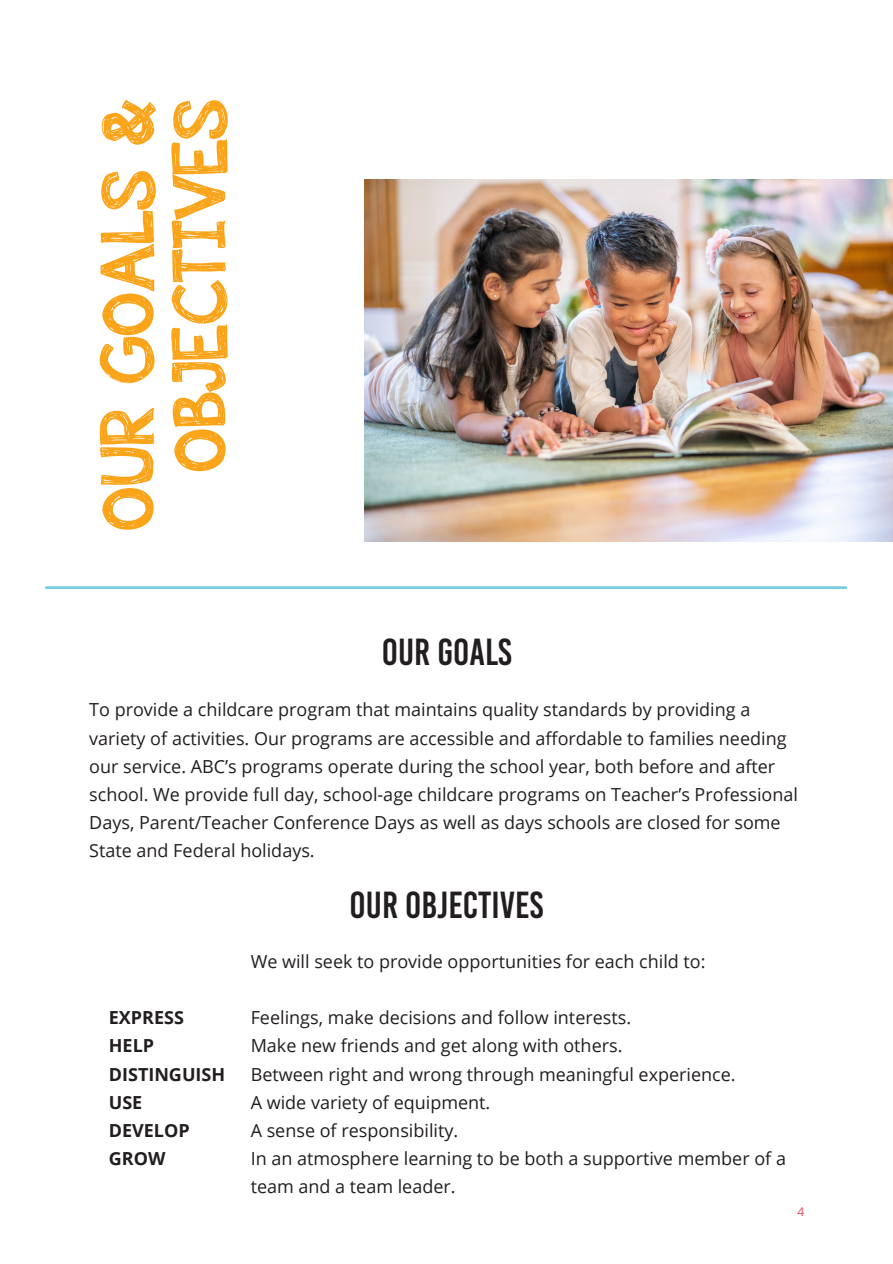
<style>
.page{position:relative;width:893px;height:1264px;background:#fff}
.page>*{position:absolute;margin:0;border:0;box-sizing:border-box;transform-origin:0 0}
.t1{font:76.5px/72px "appleberry";color:#faa41a;text-align:right}
.t2{font:37.5px "Bebas Kai";color:#221e1f}
.t3{font:18px/28px "Open Sans";color:#221e1f}
.t4{font:700 18px/28px "Open Sans";color:#221e1f}
.t5{font:12px "Open Sans";color:#e24b56}
</style>
<div class="page">
<img style="left:365px;top:180px;width:527px;height:361px">
<hr style="left:46px;top:586px;width:800px;height:3px;background:#6fcef5">
<h1 class="t1" style="left:99px;top:530px;width:433px;rotate:-90deg">OUR GOALS &amp;<br>OBJECTIVES</h1>
<h2 class="t2" style="left:382px;top:629px;width:131px">OUR GOALS</h2>
<p class="t3" style="left:89px;top:695px;width:710px">To provide a childcare program that maintains quality standards by providing a variety of activities. Our programs are accessible and affordable to families needing our service. ABC’s programs operate during the school year, both before and after school. We provide full day, school-age childcare programs on Teacher’s Professional Days, Parent/Teacher Conference Days as well as days schools are closed for some State and Federal holidays.</p>
<p class="t4" style="left:109px;top:1003px;width:118px">EXPRESS<br>HELP<br>DISTINGUISH<br>USE<br>DEVELOP<br>GROW</p>
<h2 class="t2" style="left:349px;top:882px;width:195px">OUR OBJECTIVES</h2>
<p class="t3" style="left:251px;top:947px;width:456px">We will seek to provide opportunities for each child to:</p>
<p class="t3" style="left:251px;top:1003px;width:536px">Feelings, make decisions and follow interests.<br>Make new friends and get along with others.<br>Between right and wrong through meaningful experience.<br>A wide variety of equipment.<br>A sense of responsibility.<br>In an atmosphere learning to be both a supportive member of a team and a team leader.</p>
<p class="t5" style="left:797px;top:1203px;width:8px">4</p>
</div>
